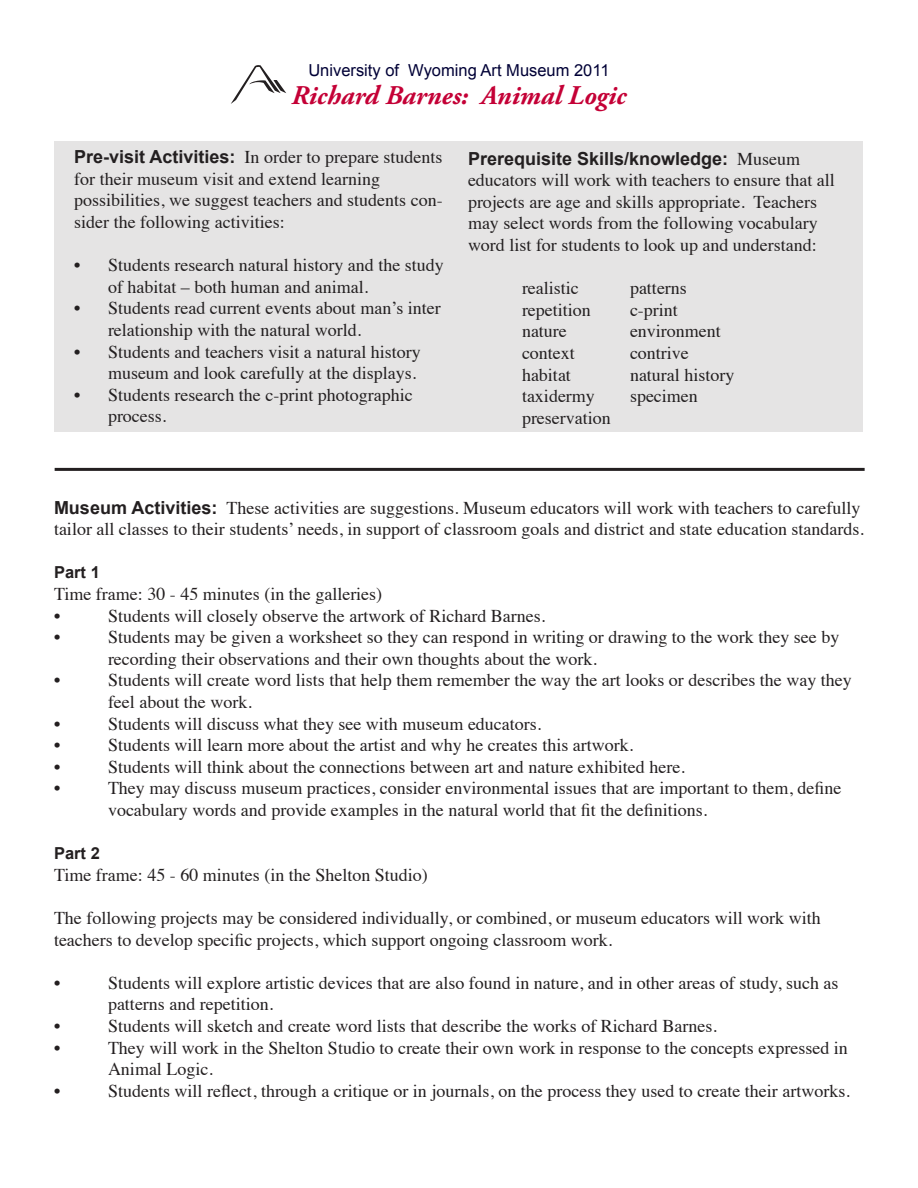
<style>
.page{position:relative;width:918px;height:1188px;background:#fff}
.page>*{position:absolute;margin:0;border:0;box-sizing:border-box;transform-origin:0 0}
.t1{font:italic 700 27px "Adobe Garamond Pro";color:#c40036}
.t2{font:18px/21.6px "Times";color:#231f20}
.t3{font:700 18px "Arial";color:#231f20}
.t4{font:16.5px "Arial";color:#000036}
.t5{font:700 16.5px "Arial";color:#231f20}
.s1{font-family:"Arial";font-weight:700}
.s2{font-family:"Times";font-weight:400}
</style>
<div class="page">
<hr style="left:55px;top:468px;width:810px;height:3px;background:#231f20">
<div style="left:55px;top:141px;width:808px;height:291px;background:#e5e4e4"></div>
<svg style="left:231px;top:65px;width:55px;height:39px"></svg>
<p class="t4" style="left:308px;top:59px;width:303px">University of Wyoming Art Museum 2011</p>
<p class="t1" style="left:292px;top:80px;width:336px">Richard Barnes: Animal Logic</p>
<p class="t2" style="left:74px;top:145px;width:370px"><span class="s1">Pre-visit Activities:</span> In order to prepare students for their museum visit and extend learning</p>
<p class="t2" style="left:74px;top:188px;width:370px">possibilities, we suggest teachers and students con&shy;sider the following activities:</p>
<p class="t2" style="left:108px;top:253px;width:337px;text-indent:-34px">• Students research natural history and the study of habitat – both human and animal.</p>
<p class="t2" style="left:108px;top:296px;width:334px;text-indent:-34px">• Students read current events about man’s inter relationship with the natural world.</p>
<p class="t2" style="left:74px;top:339px;width:348px;text-align:right">• Students and teachers visit a natural history museum and look carefully at the displays.</p>
<p class="t2" style="left:108px;top:382px;width:306px;text-indent:-34px">• Students research the c-print photographic process.</p>
<p class="t3" style="left:468px;top:146px;width:334px">Prerequisite Skills/knowledge: <span class="s2">Museum</span></p>
<p class="t2" style="left:468px;top:168px;width:368px">educators will work with teachers to ensure that all projects are age and skills appropriate. Teachers may select words from the following vocabulary word list for students to look up and understand:</p>
<p class="t2" style="left:522px;top:276px;width:58px">realistic</p>
<p class="t2" style="left:630px;top:276px;width:58px">patterns</p>
<p class="t2" style="left:522px;top:297px;width:70px">repetition</p>
<p class="t2" style="left:630px;top:297px;width:49px">c-print</p>
<p class="t2" style="left:522px;top:319px;width:46px">nature</p>
<p class="t2" style="left:630px;top:319px;width:92px">environment</p>
<p class="t2" style="left:522px;top:341px;width:54px">context</p>
<p class="t2" style="left:630px;top:341px;width:60px">contrive</p>
<p class="t2" style="left:522px;top:362px;width:50px">habitat</p>
<p class="t2" style="left:630px;top:362px;width:106px">natural history</p>
<p class="t2" style="left:522px;top:384px;width:74px">taxidermy</p>
<p class="t2" style="left:630px;top:384px;width:69px">specimen</p>
<p class="t2" style="left:522px;top:405px;width:90px">preservation</p>
<p class="t2" style="left:54px;top:495px;width:812px"><span class="s1">Museum Activities:</span> These activities are suggestions. Museum educators will work with teachers to carefully tailor all classes to their students’ needs, in support of classroom goals and district and state education standards.</p>
<p class="t5" style="left:54px;top:562px;width:47px">Part 1</p>
<p class="t2" style="left:54px;top:582px;width:330px">Time frame: 30 - 45 minutes (in the galleries)</p>
<p class="t2" style="left:54px;top:603px;width:8px">•</p>
<p class="t2" style="left:108px;top:603px;width:439px">Students will closely observe the artwork of Richard Barnes.</p>
<p class="t2" style="left:54px;top:625px;width:8px">•</p>
<p class="t2" style="left:108px;top:625px;width:733px">Students may be given a worksheet so they can respond in writing or drawing to the work they see by recording their observations and their own thoughts about the work.</p>
<p class="t2" style="left:54px;top:668px;width:8px">•</p>
<p class="t2" style="left:108px;top:668px;width:745px">Students will create word lists that help them remember the way the art looks or describes the way they feel about the work.</p>
<p class="t2" style="left:54px;top:711px;width:8px">•</p>
<p class="t2" style="left:108px;top:711px;width:435px">Students will discuss what they see with museum educators.</p>
<p class="t2" style="left:54px;top:733px;width:8px">•</p>
<p class="t2" style="left:108px;top:733px;width:527px">Students will learn more about the artist and why he creates this artwork.</p>
<p class="t2" style="left:54px;top:754px;width:8px">•</p>
<p class="t2" style="left:108px;top:754px;width:578px">Students will think about the connections between art and nature exhibited here.</p>
<p class="t2" style="left:54px;top:776px;width:8px">•</p>
<p class="t2" style="left:108px;top:776px;width:735px">They may discuss museum practices, consider environmental issues that are important to them, define vocabulary words and provide examples in the natural world that fit the definitions.</p>
<p class="t5" style="left:54px;top:842px;width:47px">Part 2</p>
<p class="t2" style="left:54px;top:862px;width:375px">Time frame: 45 - 60 minutes (in the Shelton Studio)</p>
<p class="t2" style="left:54px;top:906px;width:768px">The following projects may be considered individually, or combined, or museum educators will work with teachers to develop specific projects, which support ongoing classroom work.</p>
<p class="t2" style="left:54px;top:970px;width:8px">•</p>
<p class="t2" style="left:108px;top:970px;width:732px">Students will explore artistic devices that are also found in nature, and in other areas of study, such as patterns and repetition.</p>
<p class="t2" style="left:54px;top:1014px;width:8px">•</p>
<p class="t2" style="left:108px;top:1014px;width:610px">Students will sketch and create word lists that describe the works of Richard Barnes.</p>
<p class="t2" style="left:54px;top:1035px;width:8px">•</p>
<p class="t2" style="left:108px;top:1035px;width:741px">They will work in the Shelton Studio to create their own work in response to the concepts expressed in<br>Animal Logic.</p>
<p class="t2" style="left:54px;top:1078px;width:8px">•</p>
<p class="t2" style="left:108px;top:1078px;width:743px">Students will reflect, through a critique or in journals, on the process they used to create their artworks.</p>
</div>
